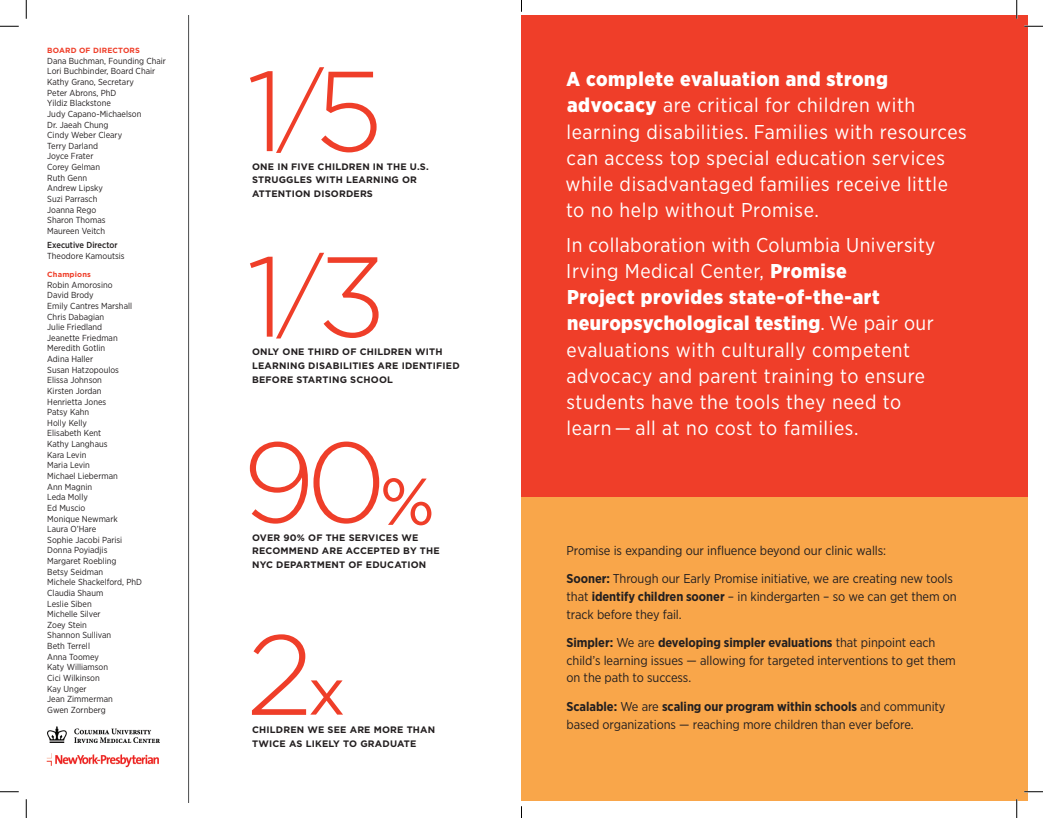
<style>
.page{position:relative;width:1043px;height:818px;background:#fff}
.page>*{position:absolute;margin:0;border:0;box-sizing:border-box;transform-origin:0 0}
.t1{font:300 113.38px "Gotham";color:#ef3e29}
.t2{font:300 92.5px "Gotham";color:#ef3e29}
.t3{font:66.12px "Gotham";color:#ef3e29}
.t4{font:20px/26.2px "Gotham Narrow";letter-spacing:.03em;color:#fff}
.t5{font:12.75px/17.5px "Gotham Narrow";letter-spacing:-.005em;color:#231f20}
.t6{font:700 9.38px/13.8px "Gotham";letter-spacing:.02em;color:#231f20}
.t7{font:8.75px/10.6px "Gotham Narrow";color:#231f20}
.t8{font:500 8.75px "Gotham Narrow";color:#231f20}
.t9{font:700 7.5px "Gotham";letter-spacing:.02em;color:#ef3e29}
.s1{font-size:113.38px}
.s2{font-size:92.5px}
.s3{font-weight:400;font-size:66.12px}
.s4{font-weight:900}
.s5{font-weight:700}
</style>
<div class="page">
<div style="left:521px;top:496px;width:507px;height:304px;background:#f9a64a"></div>
<hr style="left:188px;top:15px;width:1px;height:787px;background:#4b4c4d">
<div style="left:521px;top:15px;width:507px;height:481px;background:#ef3e29"></div>
<img style="left:47px;top:726px;width:113px;height:42px">
<svg style="left:0;top:25px;width:19px;height:2px"></svg>
<svg style="left:1024px;top:25px;width:18px;height:2px"></svg>
<svg style="left:0;top:791px;width:19px;height:1px"></svg>
<svg style="left:1024px;top:791px;width:18px;height:1px"></svg>
<svg style="left:25px;top:0;width:2px;height:19px"></svg>
<svg style="left:25px;top:799px;width:2px;height:19px"></svg>
<svg style="left:1016px;top:0;width:1px;height:19px"></svg>
<svg style="left:1015px;top:799px;width:2px;height:19px"></svg>
<svg style="left:521px;top:806px;width:1px;height:12px"></svg>
<p class="t9" style="left:47px;top:46px;width:94px">BOARD OF DIRECTORS</p>
<p class="t7" style="left:47px;top:55px;width:120px">Dana Buchman, Founding Chair<br>Lori Buchbinder, Board Chair<br>Kathy Grano, Secretary<br>Peter Abrons, PhD<br>Yildiz Blackstone<br>Judy Capano-Michaelson<br>Dr. Jaeah Chung<br>Cindy Weber Cleary<br>Terry Darland<br>Joyce Frater<br>Corey Gelman<br>Ruth Genn<br>Andrew Lipsky<br>Suzi Parrasch<br>Joanna Rego<br>Sharon Thomas<br>Maureen Veitch</p>
<p class="t8" style="left:47px;top:240px;width:72px">Executive Director</p>
<p class="t7" style="left:47px;top:250px;width:79px">Theodore Kamoutsis</p>
<p class="t9" style="left:47px;top:270px;width:45px">Champions</p>
<p class="t7" style="left:47px;top:279px;width:96px">Robin Amorosino<br>David Brody<br>Emily Cantres Marshall<br>Chris Dabagian<br>Julie Friedland<br>Jeanette Friedman<br>Meredith Gotlin<br>Adina Haller<br>Susan Hatzopoulos<br>Elissa Johnson<br>Kirsten Jordan<br>Henrietta Jones<br>Patsy Kahn<br>Holly Kelly<br>Elisabeth Kent<br>Kathy Langhaus<br>Kara Levin<br>Maria Levin<br>Michael Lieberman<br>Ann Magnin<br>Leda Molly<br>Ed Muscio<br>Monique Newmark<br>Laura O’Hare<br>Sophie Jacobi Parisi<br>Donna Poyiadjis<br>Margaret Roebling<br>Betsy Seidman<br>Michele Shackelford, PhD<br>Claudia Shaum<br>Leslie Siben<br>Michelle Silver<br>Zoey Stein<br>Shannon Sullivan<br>Beth Terrell<br>Anna Toomey<br>Katy Williamson<br>Cici Wilkinson<br>Kay Unger<br>Jean Zimmerman<br>Gwen Zornberg</p>
<h2 class="t2" style="left:278px;top:58px;width:107px">/<span class="s1">5</span></h2>
<p class="t6" style="left:252px;top:187px;width:122px">ATTENTION DISORDERS</p>
<h1 class="t1" style="left:246px;top:49px;width:39px">1</h1>
<p class="t6" style="left:252px;top:159px;width:178px">ONE IN FIVE CHILDREN IN THE U.S.<br>STRUGGLES WITH LEARNING OR</p>
<h1 class="t1" style="left:246px;top:235px;width:142px">1<span class="s2">/</span>3</h1>
<p class="t6" style="left:252px;top:344px;width:209px">ONLY ONE THIRD OF CHILDREN WITH<br>LEARNING DISABILITIES ARE IDENTIFIED<br>BEFORE STARTING SCHOOL</p>
<h1 class="t1" style="left:242px;top:420px;width:194px">90<span class="s3">%</span></h1>
<p class="t6" style="left:252px;top:530px;width:189px">OVER 90% OF THE SERVICES WE<br>RECOMMEND ARE ACCEPTED BY THE<br>NYC DEPARTMENT OF EDUCATION</p>
<h1 class="t1" style="left:246px;top:613px;width:68px">2</h1>
<p class="t6" style="left:252px;top:736px;width:166px">TWICE AS LIKELY TO GRADUATE</p>
<h3 class="t3" style="left:308px;top:654px;width:39px">x</h3>
<p class="t6" style="left:252px;top:722px;width:185px">CHILDREN WE SEE ARE MORE THAN</p>
<p class="t4" style="left:565px;top:66px;width:403px"><span class="s4">A complete evaluation and strong advocacy</span> are critical for children with learning disabilities. Families with resources can access top special education services while disadvantaged families receive little to no help without Promise.</p>
<p class="t4" style="left:566px;top:231px;width:371px">In collaboration with Columbia University Irving Medical Center, <span class="s4">Promise<br>Project provides state-of-the-art neuropsychological testing</span>. We pair our evaluations with culturally competent advocacy and parent training to ensure students have the tools they need to learn — all at no cost to families.</p>
<h3 class="t5" style="left:566px;top:541px;width:321px">Promise is expanding our influence beyond our clinic walls:</h3>
<h3 class="t5" style="left:566px;top:570px;width:392px"><span class="s5">Sooner:</span> Through our Early Promise initiative, we are creating new tools that <span class="s5">identify children sooner</span> – in kindergarten – so we can get them on track before they fail.</h3>
<h3 class="t5" style="left:566px;top:634px;width:391px"><span class="s5">Simpler:</span> We are <span class="s5">developing simpler evaluations</span> that pinpoint each child’s learning issues — allowing for targeted interventions to get them on the path to success.</h3>
<h3 class="t5" style="left:566px;top:697px;width:380px"><span class="s5">Scalable:</span> We are <span class="s5">scaling our program within schools</span> and community based organizations — reaching more children than ever before.</h3>
</div>
